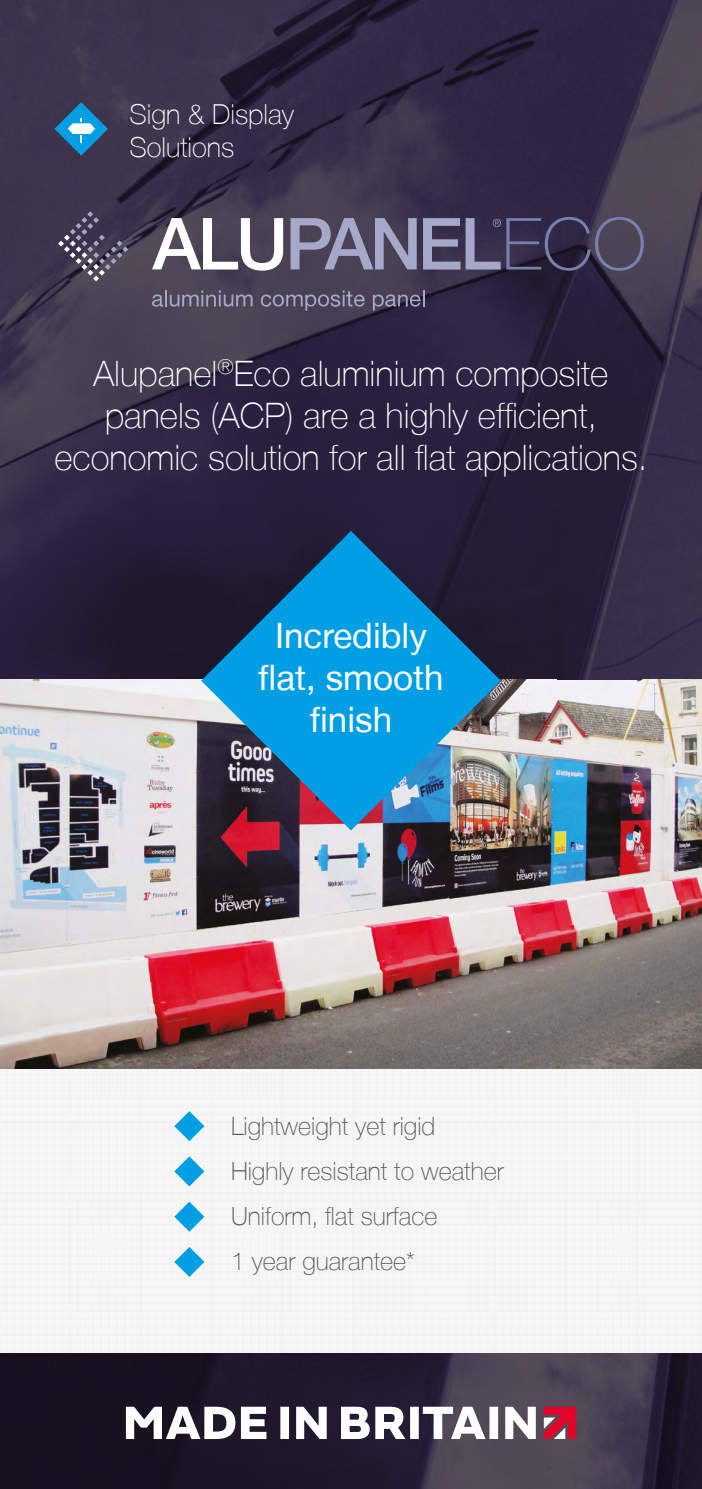
<style>
.page{position:relative;width:702px;height:1489px;background:#fff}
.page>*{position:absolute;margin:0;border:0;box-sizing:border-box;transform-origin:0 0}
.t1{font:100 35px/42px "Helvetica Neue LT";color:#fff;text-align:center}
.t2{font:35px/42px "Helvetica Neue LT";color:#fff;text-align:center}
.t3{font:100 27.5px/33px "Helvetica Neue LT";color:#fff}
.t4{font:100 25px/45px "Helvetica Neue LT";color:#575756}
</style>
<div class="page">
<div style="left:0;top:0;width:702px;height:1488px;background:#f6f6f6"></div>
<hr style="left:38px;top:0;width:1px;height:1488px;background:#e3e3e3">
<hr style="left:22px;top:0;width:1px;height:1488px;background:#e3e3e3">
<hr style="left:14px;top:0;width:1px;height:1488px;background:#e3e3e3">
<hr style="left:54px;top:0;width:1px;height:1488px;background:#e3e3e3">
<hr style="left:61px;top:0;width:1px;height:1488px;background:#e3e3e3">
<hr style="left:46px;top:0;width:1px;height:1488px;background:#e3e3e3">
<hr style="left:30px;top:0;width:1px;height:1488px;background:#e3e3e3">
<hr style="left:6px;top:0;width:1px;height:1488px;background:#e3e3e3">
<hr style="left:69px;top:0;width:1px;height:1488px;background:#e3e3e3">
<hr style="left:109px;top:0;width:1px;height:1488px;background:#e3e3e3">
<hr style="left:93px;top:0;width:1px;height:1488px;background:#e3e3e3">
<hr style="left:85px;top:0;width:1px;height:1488px;background:#e3e3e3">
<hr style="left:124px;top:0;width:1px;height:1488px;background:#e3e3e3">
<hr style="left:132px;top:0;width:1px;height:1488px;background:#e3e3e3">
<hr style="left:117px;top:0;width:1px;height:1488px;background:#e3e3e3">
<hr style="left:101px;top:0;width:1px;height:1488px;background:#e3e3e3">
<hr style="left:77px;top:0;width:1px;height:1488px;background:#e3e3e3">
<hr style="left:140px;top:0;width:1px;height:1488px;background:#e3e3e3">
<hr style="left:180px;top:0;width:1px;height:1488px;background:#e3e3e3">
<hr style="left:164px;top:0;width:1px;height:1488px;background:#e3e3e3">
<hr style="left:156px;top:0;width:1px;height:1488px;background:#e3e3e3">
<hr style="left:195px;top:0;width:1px;height:1488px;background:#e3e3e3">
<hr style="left:203px;top:0;width:1px;height:1488px;background:#e3e3e3">
<hr style="left:187px;top:0;width:1px;height:1488px;background:#e3e3e3">
<hr style="left:172px;top:0;width:1px;height:1488px;background:#e3e3e3">
<hr style="left:148px;top:0;width:1px;height:1488px;background:#e3e3e3">
<hr style="left:321px;top:0;width:1px;height:1488px;background:#e3e3e3">
<hr style="left:306px;top:0;width:1px;height:1488px;background:#e3e3e3">
<hr style="left:298px;top:0;width:1px;height:1488px;background:#e3e3e3">
<hr style="left:337px;top:0;width:1px;height:1488px;background:#e3e3e3">
<hr style="left:345px;top:0;width:1px;height:1488px;background:#e3e3e3">
<hr style="left:329px;top:0;width:1px;height:1488px;background:#e3e3e3">
<hr style="left:313px;top:0;width:1px;height:1488px;background:#e3e3e3">
<hr style="left:290px;top:0;width:1px;height:1488px;background:#e3e3e3">
<hr style="left:353px;top:0;width:1px;height:1488px;background:#e3e3e3">
<hr style="left:392px;top:0;width:1px;height:1488px;background:#e3e3e3">
<hr style="left:376px;top:0;width:1px;height:1488px;background:#e3e3e3">
<hr style="left:368px;top:0;width:1px;height:1488px;background:#e3e3e3">
<hr style="left:408px;top:0;width:1px;height:1488px;background:#e3e3e3">
<hr style="left:416px;top:0;width:1px;height:1488px;background:#e3e3e3">
<hr style="left:400px;top:0;width:1px;height:1488px;background:#e3e3e3">
<hr style="left:384px;top:0;width:1px;height:1488px;background:#e3e3e3">
<hr style="left:361px;top:0;width:1px;height:1488px;background:#e3e3e3">
<hr style="left:423px;top:0;width:2px;height:1488px;background:#e3e3e3">
<hr style="left:463px;top:0;width:1px;height:1488px;background:#e3e3e3">
<hr style="left:447px;top:0;width:1px;height:1488px;background:#e3e3e3">
<hr style="left:439px;top:0;width:1px;height:1488px;background:#e3e3e3">
<hr style="left:479px;top:0;width:1px;height:1488px;background:#e3e3e3">
<hr style="left:487px;top:0;width:1px;height:1488px;background:#e3e3e3">
<hr style="left:471px;top:0;width:1px;height:1488px;background:#e3e3e3">
<hr style="left:455px;top:0;width:1px;height:1488px;background:#e3e3e3">
<hr style="left:431px;top:0;width:1px;height:1488px;background:#e3e3e3">
<hr style="left:494px;top:0;width:2px;height:1488px;background:#e3e3e3">
<hr style="left:534px;top:0;width:1px;height:1488px;background:#e3e3e3">
<hr style="left:518px;top:0;width:1px;height:1488px;background:#e3e3e3">
<hr style="left:510px;top:0;width:1px;height:1488px;background:#e3e3e3">
<hr style="left:550px;top:0;width:1px;height:1488px;background:#e3e3e3">
<hr style="left:557px;top:0;width:1px;height:1488px;background:#e3e3e3">
<hr style="left:542px;top:0;width:1px;height:1488px;background:#e3e3e3">
<hr style="left:526px;top:0;width:1px;height:1488px;background:#e3e3e3">
<hr style="left:502px;top:0;width:1px;height:1488px;background:#e3e3e3">
<hr style="left:211px;top:0;width:1px;height:1488px;background:#e3e3e3">
<hr style="left:250px;top:0;width:1px;height:1488px;background:#e3e3e3">
<hr style="left:235px;top:0;width:1px;height:1488px;background:#e3e3e3">
<hr style="left:227px;top:0;width:1px;height:1488px;background:#e3e3e3">
<hr style="left:266px;top:0;width:1px;height:1488px;background:#e3e3e3">
<hr style="left:282px;top:0;width:1px;height:1488px;background:#e3e3e3">
<hr style="left:274px;top:0;width:1px;height:1488px;background:#e3e3e3">
<hr style="left:258px;top:0;width:1px;height:1488px;background:#e3e3e3">
<hr style="left:243px;top:0;width:1px;height:1488px;background:#e3e3e3">
<hr style="left:219px;top:0;width:1px;height:1488px;background:#e3e3e3">
<hr style="left:676px;top:0;width:1px;height:1488px;background:#e3e3e3">
<hr style="left:660px;top:0;width:1px;height:1488px;background:#e3e3e3">
<hr style="left:652px;top:0;width:1px;height:1488px;background:#e3e3e3">
<hr style="left:691px;top:0;width:1px;height:1488px;background:#e3e3e3">
<hr style="left:699px;top:0;width:1px;height:1488px;background:#e3e3e3">
<hr style="left:683px;top:0;width:1px;height:1488px;background:#e3e3e3">
<hr style="left:668px;top:0;width:1px;height:1488px;background:#e3e3e3">
<hr style="left:644px;top:0;width:1px;height:1488px;background:#e3e3e3">
<hr style="left:701px;top:0;width:1px;height:1488px;background:#e3e3e3">
<hr style="left:565px;top:0;width:1px;height:1488px;background:#e3e3e3">
<hr style="left:605px;top:0;width:1px;height:1488px;background:#e3e3e3">
<hr style="left:589px;top:0;width:1px;height:1488px;background:#e3e3e3">
<hr style="left:581px;top:0;width:1px;height:1488px;background:#e3e3e3">
<hr style="left:620px;top:0;width:1px;height:1488px;background:#e3e3e3">
<hr style="left:636px;top:0;width:1px;height:1488px;background:#e3e3e3">
<hr style="left:628px;top:0;width:1px;height:1488px;background:#e3e3e3">
<hr style="left:613px;top:0;width:1px;height:1488px;background:#e3e3e3">
<hr style="left:597px;top:0;width:1px;height:1488px;background:#e3e3e3">
<hr style="left:573px;top:0;width:1px;height:1488px;background:#e3e3e3">
<hr style="left:0;top:1082px;width:702px;height:1px;background:#e3e3e3">
<hr style="left:0;top:1097px;width:702px;height:1px;background:#e3e3e3">
<hr style="left:0;top:1105px;width:702px;height:1px;background:#e3e3e3">
<hr style="left:0;top:1074px;width:702px;height:1px;background:#e3e3e3">
<hr style="left:0;top:1090px;width:702px;height:1px;background:#e3e3e3">
<hr style="left:0;top:1113px;width:702px;height:1px;background:#e3e3e3">
<hr style="left:0;top:1488px;width:702px;height:1px;background:#e3e3e3">
<hr style="left:0;top:1349px;width:702px;height:1px;background:#e3e3e3">
<hr style="left:0;top:1342px;width:702px;height:1px;background:#e3e3e3">
<hr style="left:0;top:1333px;width:702px;height:2px;background:#e3e3e3">
<hr style="left:0;top:1294px;width:702px;height:1px;background:#e3e3e3">
<hr style="left:0;top:1310px;width:702px;height:1px;background:#e3e3e3">
<hr style="left:0;top:1318px;width:702px;height:1px;background:#e3e3e3">
<hr style="left:0;top:1279px;width:702px;height:1px;background:#e3e3e3">
<hr style="left:0;top:1271px;width:702px;height:1px;background:#e3e3e3">
<hr style="left:0;top:1286px;width:702px;height:1px;background:#e3e3e3">
<hr style="left:0;top:1302px;width:702px;height:1px;background:#e3e3e3">
<hr style="left:0;top:1326px;width:702px;height:1px;background:#e3e3e3">
<hr style="left:0;top:1263px;width:702px;height:1px;background:#e3e3e3">
<hr style="left:0;top:1223px;width:702px;height:1px;background:#e3e3e3">
<hr style="left:0;top:1239px;width:702px;height:1px;background:#e3e3e3">
<hr style="left:0;top:1247px;width:702px;height:1px;background:#e3e3e3">
<hr style="left:0;top:1208px;width:702px;height:1px;background:#e3e3e3">
<hr style="left:0;top:1200px;width:702px;height:1px;background:#e3e3e3">
<hr style="left:0;top:1216px;width:702px;height:1px;background:#e3e3e3">
<hr style="left:0;top:1231px;width:702px;height:1px;background:#e3e3e3">
<hr style="left:0;top:1255px;width:702px;height:1px;background:#e3e3e3">
<hr style="left:0;top:1192px;width:702px;height:1px;background:#e3e3e3">
<hr style="left:0;top:1153px;width:702px;height:1px;background:#e3e3e3">
<hr style="left:0;top:1168px;width:702px;height:1px;background:#e3e3e3">
<hr style="left:0;top:1176px;width:702px;height:1px;background:#e3e3e3">
<hr style="left:0;top:1137px;width:702px;height:1px;background:#e3e3e3">
<hr style="left:0;top:1121px;width:702px;height:1px;background:#e3e3e3">
<hr style="left:0;top:1129px;width:702px;height:1px;background:#e3e3e3">
<hr style="left:0;top:1145px;width:702px;height:1px;background:#e3e3e3">
<hr style="left:0;top:1160px;width:702px;height:1px;background:#e3e3e3">
<hr style="left:0;top:1184px;width:702px;height:1px;background:#e3e3e3">
<img style="left:0;top:679px;width:702px;height:389px">
<img style="left:0;top:0;width:702px;height:679px">
<img style="left:0;top:1353px;width:702px;height:135px">
<svg style="left:544px;top:1406px;width:32px;height:32px"></svg>
<svg style="left:126px;top:1406px;width:409px;height:32px"></svg>
<svg style="left:201px;top:531px;width:300px;height:299px;background:#25709c"></svg>
<svg style="left:174px;top:1111px;width:30px;height:30px"></svg>
<svg style="left:174px;top:1156px;width:30px;height:30px"></svg>
<svg style="left:174px;top:1201px;width:30px;height:30px"></svg>
<svg style="left:174px;top:1246px;width:30px;height:30px"></svg>
<svg style="left:54px;top:102px;width:54px;height:54px;background:#367199"></svg>
<svg style="left:152px;top:218px;width:131px;height:52px"></svg>
<svg style="left:290px;top:218px;width:126px;height:51px;background:#76738d"></svg>
<svg style="left:152px;top:290px;width:100px;height:16px;background:#656075"></svg>
<svg style="left:261px;top:290px;width:104px;height:20px;background:#5e596f"></svg>
<svg style="left:373px;top:290px;width:51px;height:20px"></svg>
<svg style="left:58px;top:211px;width:70px;height:70px;background:#51495f"></svg>
<svg style="left:423px;top:217px;width:220px;height:54px;background:#4f4a67"></svg>
<p class="t3" style="left:129px;top:98px;width:166px">Sign &amp; Display<br>Solutions</p>
<p class="t1" style="left:54px;top:352px;width:594px">Alupanel<sup>®</sup>Eco aluminium composite panels (ACP) are a highly efficient, economic solution for all flat applications.</p>
<p class="t2" style="left:258px;top:613px;width:187px">Incredibly flat, smooth finish</p>
<p class="t4" style="left:231px;top:1103px;width:274px">Lightweight yet rigid<br>Highly resistant to weather<br>Uniform, flat surface<br>1 year guarantee*</p>
</div>
